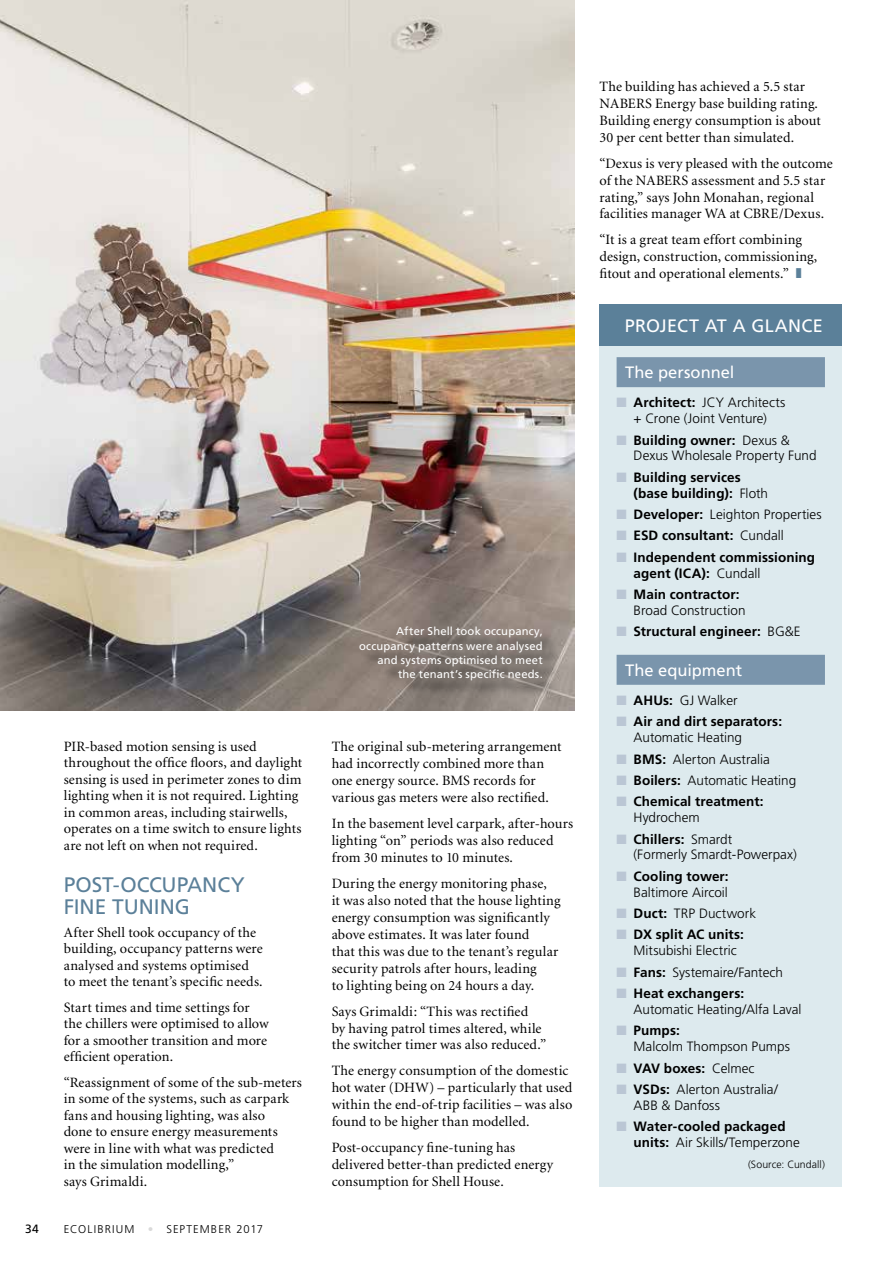
<style>
.page{position:relative;width:893px;height:1263px;background:#fff}
.page>*{position:absolute;margin:0;border:0;box-sizing:border-box;transform-origin:0 0}
.t1{font:21px/22.5px "Frutiger LT Std";letter-spacing:-.005em;color:#5b8099}
.t2{font:18px "Frutiger LT Std";letter-spacing:.015em;color:#fff}
.t3{font:16.5px "Frutiger LT Std";color:#fff}
.t4{font:14.25px/16.5px "Minion";letter-spacing:.01em;color:#000}
.t5{font:300 13.5px/15.9px "Frutiger LT Std";color:#000}
.t6{font:700 13.5px/15.9px "Frutiger LT Std";letter-spacing:.01em;color:#000}
.t7{font:700 13.5px "Frutiger LT Std";letter-spacing:-.01em;color:#000}
.t8{font:12px "Frutiger LT Std";color:#000}
.t9{font:11.25px/14.2px "Frutiger LT Std";letter-spacing:.015em;color:#fff;text-align:right}
.t10{font:300 11.25px "Frutiger LT Std";letter-spacing:.095em;color:#000}
.t11{font:300 10.5px "Frutiger LT Std";letter-spacing:.005em;color:#000}
.s1{color:#dadada}
.s2{color:#5b8099}
.s3{color:#bac6d4}
.s4{font-weight:700}
.s5{font-weight:300}
</style>
<div class="page">
<img style="left:0;top:0;width:574px;height:710px">
<div style="left:600px;top:305px;width:242px;height:881px;background:#ddeaee"></div>
<div style="left:600px;top:304px;width:242px;height:41px;background:#5b8099"></div>
<div style="left:617px;top:357px;width:208px;height:30px;background:#7a95ac"></div>
<div style="left:617px;top:655px;width:208px;height:30px;background:#7a95ac"></div>
<div style="left:363px;top:630px;width:197px;height:68px;background:#000;opacity:.75"></div>
<p class="t4" style="left:64px;top:738px;width:240px">PIR-based motion sensing is used throughout the office floors, and daylight sensing is used in perimeter zones to dim lighting when it is not required. Lighting in common areas, including stairwells, operates on a time switch to ensure lights are not left on when not required.</p>
<h1 class="t1" style="left:64px;top:873px;width:183px">POST-OCCUPANCY<br>FINE TUNING</h1>
<p class="t4" style="left:64px;top:924px;width:200px">After Shell took occupancy of the building, occupancy patterns were analysed and systems optimised to meet the tenant’s specific needs.</p>
<p class="t4" style="left:64px;top:999px;width:206px">Start times and time settings for the chillers were optimised to allow for a smoother transition and more efficient operation.</p>
<p class="t4" style="left:64px;top:1074px;width:240px">“Reassignment of some of the sub-meters in some of the systems, such as carpark fans and housing lighting, was also<br>done to ensure energy measurements were in line with what was predicted<br>in the simulation modelling,”<br>says Grimaldi.</p>
<p class="t8" style="left:25px;top:1222px;width:15px">34</p>
<p class="t10" style="left:64px;top:1223px;width:201px">ECOLIBRIUM <span class="s1">•</span> SEPTEMBER 2017</p>
<p class="t9" style="left:359px;top:624px;width:185px">After Shell took occupancy, occupancy patterns were analysed and systems optimised to meet the tenant’s specific needs.</p>
<p class="t4" style="left:332px;top:738px;width:231px;line-height:17px">The original sub-metering arrangement had incorrectly combined more than one energy source. BMS records for various gas meters were also rectified.</p>
<p class="t4" style="left:332px;top:815px;width:243px;line-height:17px">In the basement level carpark, after-hours lighting “on” periods was also reduced from 30 minutes to 10 minutes.</p>
<p class="t4" style="left:332px;top:875px;width:230px;line-height:17px">During the energy monitoring phase,<br>it was also noted that the house lighting energy consumption was significantly above estimates. It was later found<br>that this was due to the tenant’s regular security patrols after hours, leading<br>to lighting being on 24 hours a day.</p>
<p class="t4" style="left:332px;top:1003px;width:216px;line-height:17px">Says Grimaldi: “This was rectified<br>by having patrol times altered, while the switcher timer was also reduced.”</p>
<p class="t4" style="left:332px;top:1063px;width:242px;line-height:17px">The energy consumption of the domestic hot water (DHW) – particularly that used within the end-of-trip facilities – was also found to be higher than modelled.</p>
<p class="t4" style="left:332px;top:1140px;width:223px;line-height:17px">Post-occupancy fine-tuning has delivered better-than predicted energy consumption for Shell House.</p>
<p class="t4" style="left:600px;top:79px;width:223px">The building has achieved a 5.5 star NABERS Energy base building rating.<br>Building energy consumption is about 30 per cent better than simulated.</p>
<p class="t4" style="left:600px;top:155px;width:235px">“Dexus is very pleased with the outcome of the NABERS assessment and 5.5 star rating,” says John Monahan, regional facilities manager WA at CBRE/Dexus.</p>
<p class="t4" style="left:600px;top:232px;width:219px">“It is a great team effort combining design, construction, commissioning, fitout and operational elements.” <span class="s2">❚</span></p>
<p class="t2" style="left:625px;top:315px;width:200px">PROJECT AT A GLANCE</p>
<p class="t3" style="left:625px;top:363px;width:111px">The personnel</p>
<p class="t5" style="left:617px;top:395px;width:170px;text-align:center"><span class="s3">■</span> <span class="s4">Architect:</span> JCY Architects + Crone (Joint Venture)</p>
<p class="t5" style="left:633px;top:432px;width:185px;text-indent:-17px"><span class="s3">■</span> <span class="s4">Building owner:</span> Dexus &amp;<br>Dexus Wholesale Property Fund</p>
<p class="t6" style="left:633px;top:469px;width:136px;text-indent:-17px"><span class="s3">■</span> Building services (base building): <span class="s5">Floth</span></p>
<p class="t5" style="left:617px;top:507px;width:207px"><span class="s3">■</span> <span class="s4">Developer:</span> Leighton Properties</p>
<p class="t6" style="left:617px;top:528px;width:169px"><span class="s3">■</span> ESD consultant: <span class="s5">Cundall</span></p>
<p class="t6" style="left:633px;top:549px;width:183px;text-indent:-17px"><span class="s3">■</span> Independent commissioning agent (ICA): <span class="s5">Cundall</span></p>
<p class="t5" style="left:633px;top:587px;width:113px;text-indent:-17px"><span class="s3">■</span> <span class="s4">Main contractor:<br></span>Broad Construction</p>
<p class="t6" style="left:617px;top:624px;width:186px"><span class="s3">■</span> Structural engineer: <span class="s5">BG&amp;E</span></p>
<p class="t3" style="left:625px;top:660px;width:119px">The equipment</p>
<p class="t5" style="left:617px;top:692px;width:123px"><span class="s3">■</span> <span class="s4">AHUs:</span> GJ Walker</p>
<p class="t6" style="left:634px;top:714px;width:150px;text-indent:-17px"><span class="s3">■</span> Air and dirt separators:<br><span class="s5">Automatic Heating</span></p>
<p class="t5" style="left:617px;top:751px;width:155px"><span class="s3">■</span> <span class="s4">BMS:</span> Alerton Australia</p>
<p class="t5" style="left:617px;top:772px;width:181px"><span class="s3">■</span> <span class="s4">Boilers:</span> Automatic Heating</p>
<p class="t6" style="left:634px;top:794px;width:131px;text-indent:-17px"><span class="s3">■</span> Chemical treatment:<br><span class="s5">Hydrochem</span></p>
<p class="t5" style="left:634px;top:831px;width:165px;text-indent:-17px"><span class="s3">■</span> <span class="s4">Chillers:</span> Smardt<br>(Formerly Smardt-Powerpax)</p>
<p class="t5" style="left:617px;top:868px;width:114px;text-align:right"><span class="s3">■</span> <span class="s4">Cooling tower:<br></span>Baltimore Aircoil</p>
<p class="t5" style="left:617px;top:906px;width:141px"><span class="s3">■</span> <span class="s4">Duct:</span> TRP Ductwork</p>
<p class="t5" style="left:634px;top:927px;width:112px;text-indent:-17px"><span class="s3">■</span> <span class="s4">DX split AC units:<br></span>Mitsubishi Electric</p>
<p class="t5" style="left:617px;top:964px;width:168px"><span class="s3">■</span> <span class="s4">Fans:</span> Systemaire/Fantech</p>
<p class="t5" style="left:634px;top:986px;width:169px;text-indent:-17px"><span class="s3">■</span> <span class="s4">Heat exchangers:<br></span>Automatic Heating/Alfa Laval</p>
<p class="t5" style="left:634px;top:1023px;width:158px;text-indent:-17px"><span class="s3">■</span> <span class="s4">Pumps:<br></span>Malcolm Thompson Pumps</p>
<p class="t7" style="left:617px;top:1060px;width:139px"><span class="s3">■</span> VAV boxes: <span class="s5">Celmec</span></p>
<p class="t5" style="left:634px;top:1081px;width:146px;text-indent:-17px"><span class="s3">■</span> <span class="s4">VSDs:</span> Alerton Australia/<br>ABB &amp; Danfoss</p>
<p class="t6" style="left:634px;top:1119px;width:168px;text-indent:-17px"><span class="s3">■</span> Water-cooled packaged units: <span class="s5">Air Skills/Temperzone</span></p>
<p class="t11" style="left:748px;top:1158px;width:78px">(Source: Cundall)</p>
</div>
